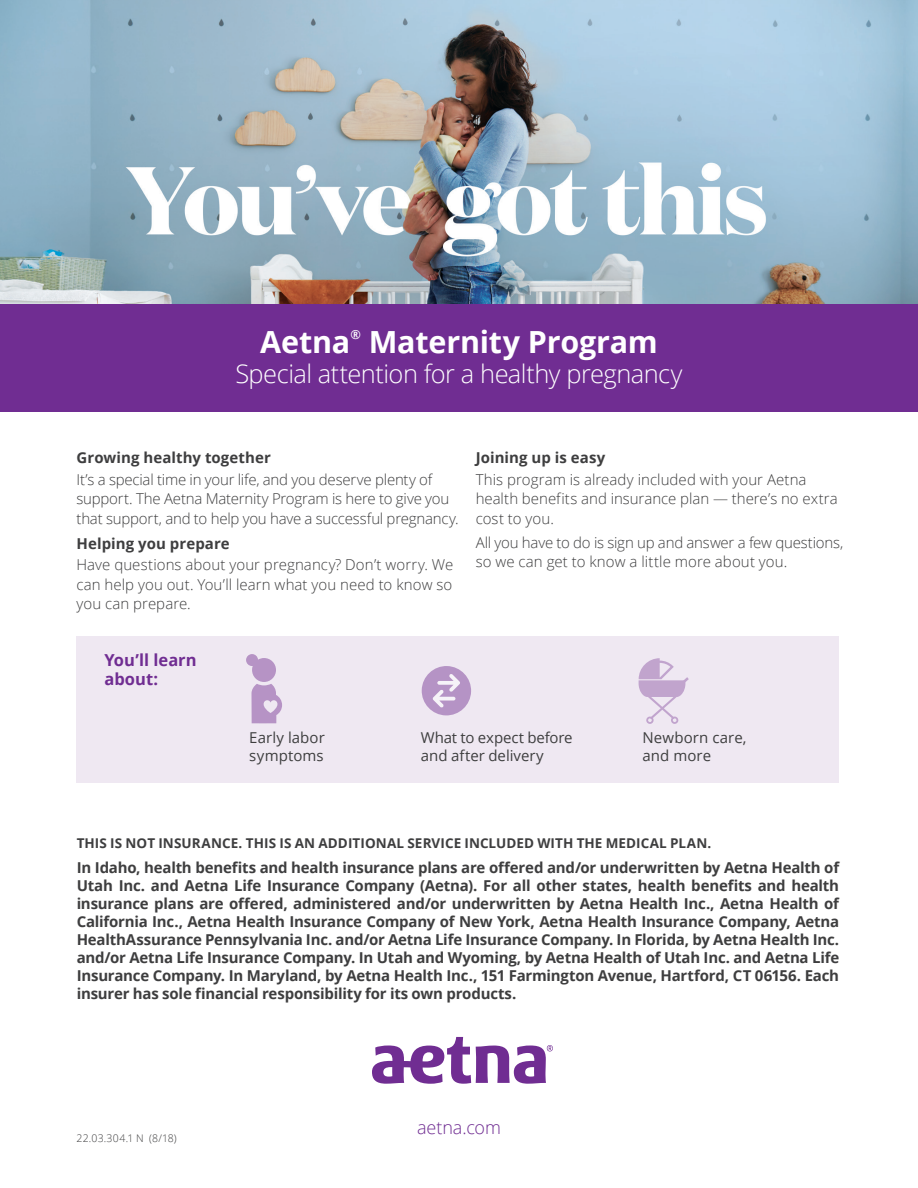
<style>
.page{position:relative;width:918px;height:1188px;background:#fff}
.page>*{position:absolute;margin:0;border:0;box-sizing:border-box;transform-origin:0 0}
.t1{font:700 30.45px "Open Sans";letter-spacing:-.01em;color:#fff}
.t2{font:300 25.35px "Open Sans";letter-spacing:-.02em;color:#fff}
.t3{font:300 18px "Open Sans";letter-spacing:-.005em;color:#702d92}
.t4{font:700 16.5px/19.5px "Open Sans";color:#702d92}
.t5{font:700 15px/18px "Open Sans";color:#3e3e3f;text-align:justify}
.t6{font:300 15px/19.5px "Open Sans";letter-spacing:-.005em;color:#3e3e3f}
.t7{font:15px/18px "Open Sans";letter-spacing:.005em;color:#3e3e3f}
.t8{font:700 13.5px "Open Sans";letter-spacing:.01em;color:#3e3e3f}
.t9{font:600 12.6px "Open Sans";color:#fff}
.t10{font:300 10.5px "Open Sans";letter-spacing:.025em;color:#3e3e3f}
</style>
<div class="page">
<div style="left:77px;top:636px;width:762px;height:147px;background:#efe8f2"></div>
<img style="left:0;top:0;width:918px;height:304px">
<div style="left:0;top:304px;width:918px;height:107px;background:#702d92"></div>
<svg style="left:246px;top:654px;width:36px;height:69px"></svg>
<div style="left:422px;top:666px;width:49px;height:49px;background:#b593c5;border-radius:50%"></div>
<svg style="left:433px;top:674px;width:27px;height:34px"></svg>
<svg style="left:372px;top:1037px;width:181px;height:47px"></svg>
<h1 class="t1" style="left:260px;top:320px;width:92px">Aetna</h1>
<h1 class="t9" style="left:350px;top:326px;width:12px">®</h1>
<h1 class="t1" style="left:369px;top:320px;width:290px">Maternity Program</h1>
<h2 class="t2" style="left:235px;top:356px;width:449px">Special attention for a healthy pregnancy</h2>
<h3 class="t5" style="left:76px;top:448px;width:196px">Growing healthy together</h3>
<p class="t6" style="left:76px;top:469px;width:384px">It’s a special time in your life, and you deserve plenty of support. The Aetna Maternity Program is here to give you that support, and to help you have a successful pregnancy.</p>
<h3 class="t5" style="left:76px;top:534px;width:155px">Helping you prepare</h3>
<p class="t6" style="left:76px;top:555px;width:378px;text-align:justify">Have questions about your pregnancy? Don’t worry. We can help you out. You’ll learn what you need to know so you can prepare.</p>
<p class="t4" style="left:104px;top:650px;width:94px">You’ll learn about:</p>
<h3 class="t5" style="left:476px;top:448px;width:131px">Joining up is easy</h3>
<p class="t6" style="left:476px;top:469px;width:364px">This program is already included with your Aetna health benefits and insurance plan — there’s no extra cost to you.</p>
<p class="t6" style="left:476px;top:532px;width:369px">All you have to do is sign up and answer a few questions, so we can get to know a little more about you.</p>
<p class="t7" style="left:249px;top:728px;width:77px">Early labor symptoms</p>
<p class="t7" style="left:421px;top:728px;width:153px">What to expect before and after delivery</p>
<p class="t7" style="left:643px;top:728px;width:106px">Newborn care, and more</p>
<p class="t8" style="left:77px;top:834px;width:636px">THIS IS NOT INSURANCE. THIS IS AN ADDITIONAL SERVICE INCLUDED WITH THE MEDICAL PLAN.</p>
<p class="t5" style="left:77px;top:858px;width:764px">In Idaho, health benefits and health insurance plans are offered and/or underwritten by Aetna Health of Utah Inc. and Aetna Life Insurance Company (Aetna). For all other states, health benefits and health insurance plans are offered, administered and/or underwritten by Aetna Health Inc., Aetna Health of California Inc., Aetna Health Insurance Company of New York, Aetna Health Insurance Company, Aetna HealthAssurance Pennsylvania Inc. and/or Aetna Life Insurance Company. In Florida, by Aetna Health Inc. and/or Aetna Life Insurance Company. In Utah and Wyoming, by Aetna Health of Utah Inc. and Aetna Life Insurance Company. In Maryland, by Aetna Health Inc., 151 Farmington Avenue, Hartford, CT 06156. Each insurer has sole financial responsibility for its own products.</p>
<p class="t10" style="left:76px;top:1131px;width:102px">22.03.304.1 N (8/18)</p>
<p class="t3" style="left:417px;top:1115px;width:85px">aetna.com</p>
</div>
